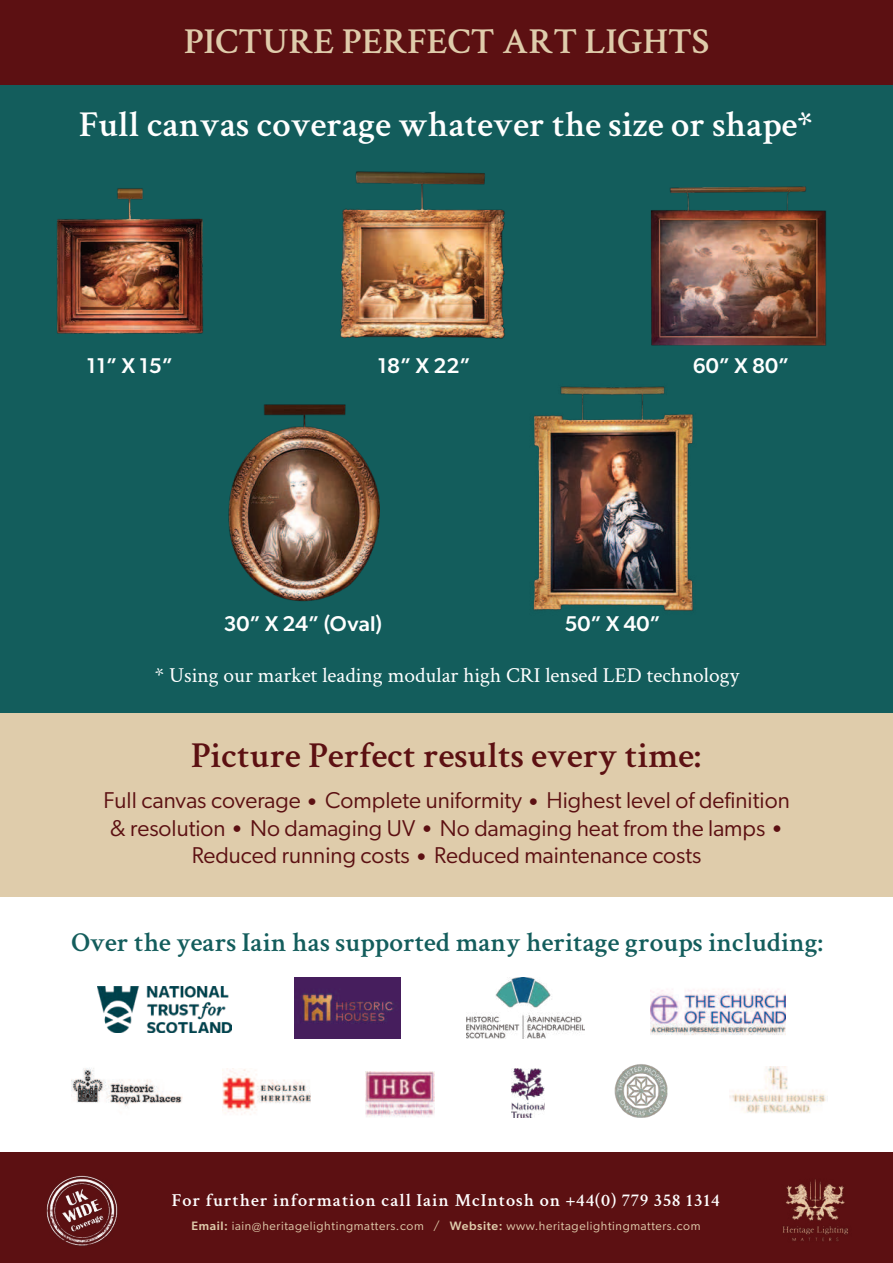
<style>
.page{position:relative;width:893px;height:1263px;background:#fff}
.page>*{position:absolute;margin:0;border:0;box-sizing:border-box;transform-origin:0 0}
.t1{font:600 36.75px "Crimson Text";color:#fff}
.t2{font:600 36.75px "Crimson Text";color:#5c1012}
.t3{font:600 36.75px "Crimson Text";color:#dfccab}
.t4{font:600 27.45px "Crimson Text";color:#135d5c}
.t5{font:22.95px/27.5px "Gibson";color:#5c1012;text-align:center}
.t6{font:21.45px "Crimson Text";color:#fff}
.t7{font:500 21.45px "Gibson";color:#fff}
.t8{font:600 18.3px "Crimson Text";letter-spacing:.05em;color:#fff}
.t9{font:12.3px "Gibson";letter-spacing:.05em;color:#dfccab}
.s1{font-weight:500}
</style>
<div class="page">
<div style="left:0;top:0;width:893px;height:85px;background:#5c1012"></div>
<div style="left:0;top:85px;width:893px;height:628px;background:#135d5c"></div>
<img style="left:57px;top:188px;width:146px;height:146px">
<img style="left:340px;top:171px;width:165px;height:168px">
<img style="left:533px;top:386px;width:160px;height:225px">
<img style="left:651px;top:186px;width:175px;height:160px">
<img style="left:228px;top:404px;width:152px;height:197px">
<div style="left:0;top:713px;width:893px;height:184px;background:#dfccab"></div>
<img style="left:72px;top:1068px;width:110px;height:39px">
<img style="left:512px;top:1069px;width:32px;height:48px">
<img style="left:98px;top:987px;width:133px;height:45px">
<img style="left:466px;top:977px;width:119px;height:62px">
<img style="left:729px;top:1066px;width:97px;height:47px">
<img style="left:223px;top:1069px;width:88px;height:46px">
<img style="left:651px;top:989px;width:135px;height:46px">
<img style="left:294px;top:977px;width:106px;height:62px">
<img style="left:614px;top:1064px;width:54px;height:53px">
<img style="left:366px;top:1071px;width:68px;height:46px">
<div style="left:0;top:1152px;width:893px;height:111px;background:#5c1012"></div>
<img style="left:783px;top:1179px;width:65px;height:62px">
<img style="left:46px;top:1175px;width:72px;height:71px">
<h1 class="t3" style="left:184px;top:27px;width:526px">PICTURE PERFECT ART LIGHTS</h1>
<h1 class="t1" style="left:79px;top:110px;width:735px">Full canvas coverage whatever the size or shape*</h1>
<p class="t7" style="left:87px;top:357px;width:88px">11” X 15”</p>
<p class="t7" style="left:377px;top:357px;width:95px">18” X 22”</p>
<p class="t7" style="left:693px;top:357px;width:98px">60” X 80”</p>
<p class="t7" style="left:223px;top:615px;width:160px">30” X 24” (Oval)</p>
<p class="t7" style="left:564px;top:615px;width:98px">50” X 40”</p>
<p class="t6" style="left:155px;top:668px;width:586px">* Using our market leading modular high CRI lensed LED technology</p>
<h1 class="t2" style="left:191px;top:740px;width:511px">Picture Perfect results every time:</h1>
<p class="t5" style="left:103px;top:788px;width:688px">Full canvas coverage • Complete uniformity • Highest level of definition &amp; resolution • No damaging UV • No damaging heat from the lamps •<br>Reduced running costs • Reduced maintenance costs</p>
<p class="t4" style="left:71px;top:931px;width:753px">Over the years Iain has supported many heritage groups including:</p>
<p class="t8" style="left:172px;top:1192px;width:549px">For further information call Iain McIntosh on +44(0) 779 358 1314</p>
<p class="t9" style="left:191px;top:1220px;width:510px"><span class="s1">Email:</span> iain@heritagelightingmatters.com / <span class="s1">Website:</span> www.heritagelightingmatters.com</p>
</div>
